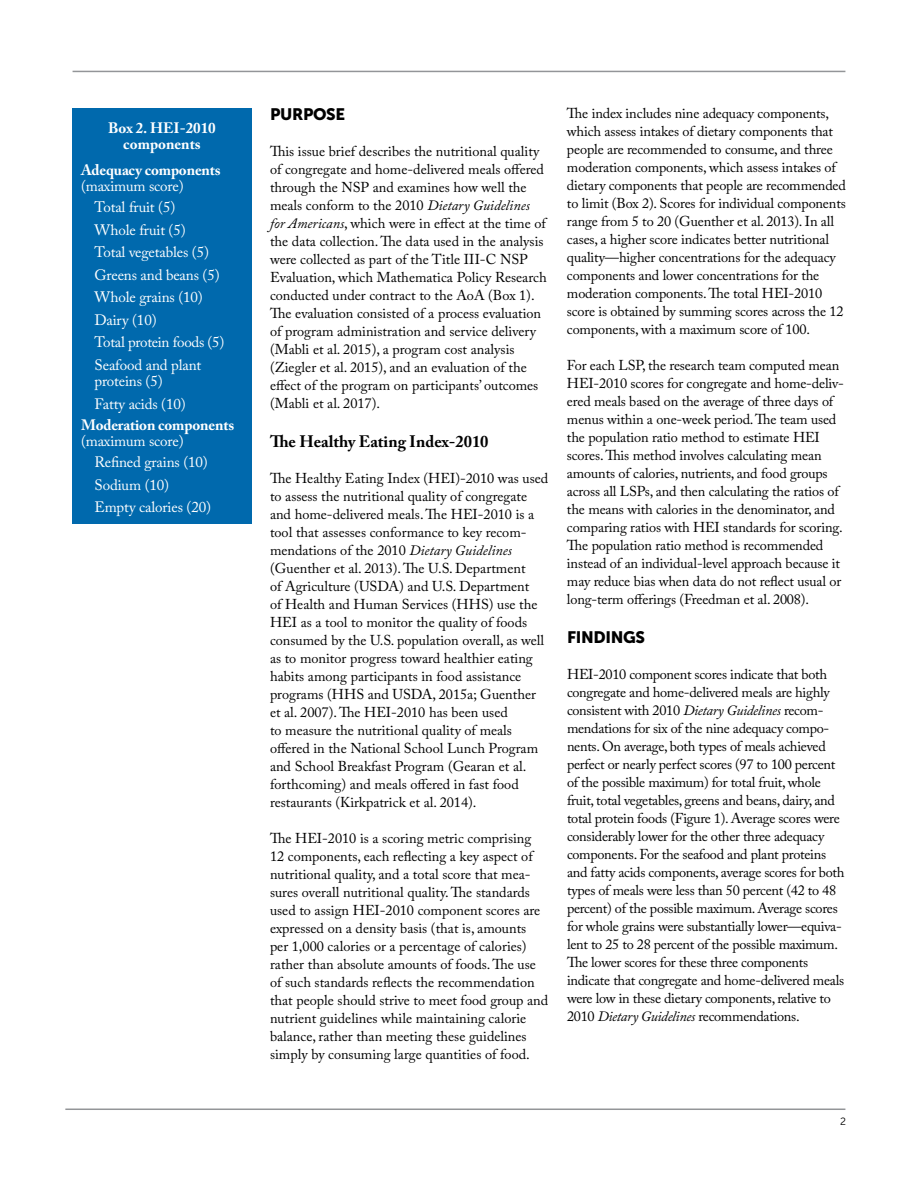
<style>
.page{position:relative;width:918px;height:1188px;background:#fff}
.page>*{position:absolute;margin:0;border:0;box-sizing:border-box;transform-origin:0 0}
.t1{font:700 16.5px "Adobe Caslon Pro";color:#000}
.t2{font:16.5px "Museo Sans 900";letter-spacing:-.02em;color:#000}
.t3{font:15px/16.5px "Adobe Caslon Pro";letter-spacing:-.01em;color:#fff}
.t4{font:700 15px/16.5px "Adobe Caslon Pro";letter-spacing:-.01em;color:#fff}
.t5{font:14.25px/18px "Adobe Caslon Pro";letter-spacing:-.01em;color:#000}
.t6{font:10.5px "Museo Sans 300";color:#000}
.s1{font-weight:400}
.s2{font-style:italic}
</style>
<div class="page">
<hr style="left:65px;top:1109px;width:780px;height:1px;background:#939598">
<hr style="left:73px;top:71px;width:772px;height:1px;background:#939598">
<div style="left:72px;top:108px;width:180px;height:416px;background:#0069ad"></div>
<p class="t4" style="left:108px;top:119px;width:109px;text-align:center">Box 2. HEI-2010 components</p>
<p class="t4" style="left:81px;top:161px;width:141px">Adequacy components <span class="s1">(maximum score)</span></p>
<p class="t3" style="left:95px;top:199px;width:82px">Total fruit (5)</p>
<p class="t3" style="left:95px;top:221px;width:93px">Whole fruit (5)</p>
<p class="t3" style="left:95px;top:244px;width:116px">Total vegetables (5)</p>
<p class="t3" style="left:95px;top:266px;width:127px">Greens and beans (5)</p>
<p class="t3" style="left:95px;top:289px;width:110px">Whole grains (10)</p>
<p class="t3" style="left:95px;top:311px;width:64px">Dairy (10)</p>
<p class="t3" style="left:95px;top:334px;width:131px">Total protein foods (5)</p>
<p class="t3" style="left:95px;top:356px;width:108px">Seafood and plant proteins (5)</p>
<p class="t3" style="left:95px;top:395px;width:93px">Fatty acids (10)</p>
<p class="t4" style="left:81px;top:416px;width:155px">Moderation components <span class="s1">(maximum score)</span></p>
<p class="t3" style="left:95px;top:454px;width:115px">Refined grains (10)</p>
<p class="t3" style="left:95px;top:476px;width:76px">Sodium (10)</p>
<p class="t3" style="left:95px;top:499px;width:118px">Empty calories (20)</p>
<h2 class="t2" style="left:270px;top:105px;width:77px">PURPOSE</h2>
<p class="t5" style="left:270px;top:142px;width:278px">This issue brief describes the nutritional quality of congregate and home-delivered meals offered through the NSP and examines how well the meals conform to the 2010 <span class="s2">Dietary Guidelines for Americans</span>, which were in effect at the time of the data collection. The data used in the analysis were collected as part of the Title III-C NSP Evaluation, which Mathematica Policy Research conducted under contract to the AoA (Box 1).<br>The evaluation consisted of a process evaluation of program administration and service delivery (Mabli et al. 2015), a program cost analysis (Ziegler et al. 2015), and an evaluation of the effect of the program on participants’ outcomes (Mabli et al. 2017).</p>
<h3 class="t1" style="left:270px;top:432px;width:220px">The Healthy Eating Index-2010</h3>
<p class="t5" style="left:270px;top:469px;width:280px">The Healthy Eating Index (HEI)-2010 was used to assess the nutritional quality of congregate and home-delivered meals. The HEI-2010 is a tool that assesses conformance to key recom&shy;mendations of the 2010 <span class="s2">Dietary Guidelines </span>(Guenther et al. 2013). The U.S. Department<br>of Agriculture (USDA) and U.S. Department<br>of Health and Human Services (HHS) use the HEI as a tool to monitor the quality of foods consumed by the U.S. population overall, as well as to monitor progress toward healthier eating habits among participants in food assistance programs (HHS and USDA, 2015a; Guenther et al. 2007). The HEI-2010 has been used<br>to measure the nutritional quality of meals offered in the National School Lunch Program and School Breakfast Program (Gearan et al. forthcoming) and meals offered in fast food restaurants (Kirkpatrick et al. 2014).</p>
<p class="t5" style="left:270px;top:829px;width:280px">The HEI-2010 is a scoring metric comprising 12 components, each reflecting a key aspect of nutritional quality, and a total score that mea&shy;sures overall nutritional quality. The standards used to assign HEI-2010 component scores are expressed on a density basis (that is, amounts<br>per 1,000 calories or a percentage of calories) rather than absolute amounts of foods. The use of such standards reflects the recommendation that people should strive to meet food group and nutrient guidelines while maintaining calorie balance, rather than meeting these guidelines simply by consuming large quantities of food.</p>
<p class="t5" style="left:567px;top:104px;width:281px">The index includes nine adequacy components, which assess intakes of dietary components that people are recommended to consume, and three moderation components, which assess intakes of dietary components that people are recommended to limit (Box 2). Scores for individual components range from 5 to 20 (Guenther et al. 2013). In all cases, a higher score indicates better nutritional quality—higher concentrations for the adequacy components and lower concentrations for the moderation components. The total HEI-2010 score is obtained by summing scores across the 12 components, with a maximum score of 100.</p>
<p class="t5" style="left:567px;top:357px;width:279px">For each LSP, the research team computed mean HEI-2010 scores for congregate and home-deliv&shy;ered meals based on the average of three days of menus within a one-week period. The team used the population ratio method to estimate HEI scores. This method involves calculating mean amounts of calories, nutrients, and food groups across all LSPs, and then calculating the ratios of the means with calories in the denominator, and comparing ratios with HEI standards for scoring.<br>The population ratio method is recommended instead of an individual-level approach because it may reduce bias when data do not reflect usual or long-term offerings (Freedman et al. 2008).</p>
<h2 class="t2" style="left:567px;top:628px;width:80px">FINDINGS</h2>
<p class="t5" style="left:567px;top:666px;width:279px">HEI-2010 component scores indicate that both congregate and home-delivered meals are highly consistent with 2010 <span class="s2">Dietary Guidelines</span> recom&shy;mendations for six of the nine adequacy compo&shy;nents. On average, both types of meals achieved perfect or nearly perfect scores (97 to 100 percent of the possible maximum) for total fruit, whole fruit, total vegetables, greens and beans, dairy, and total protein foods (Figure 1). Average scores were considerably lower for the other three adequacy components. For the seafood and plant proteins and fatty acids components, average scores for both types of meals were less than 50 percent (42 to 48 percent) of the possible maximum. Average scores for whole grains were substantially lower—equiva&shy;lent to 25 to 28 percent of the possible maximum.<br>The lower scores for these three components indicate that congregate and home-delivered meals were low in these dietary components, relative to 2010 <span class="s2">Dietary Guidelines</span> recommendations.</p>
<p class="t6" style="left:840px;top:1116px;width:7px">2</p>
</div>
